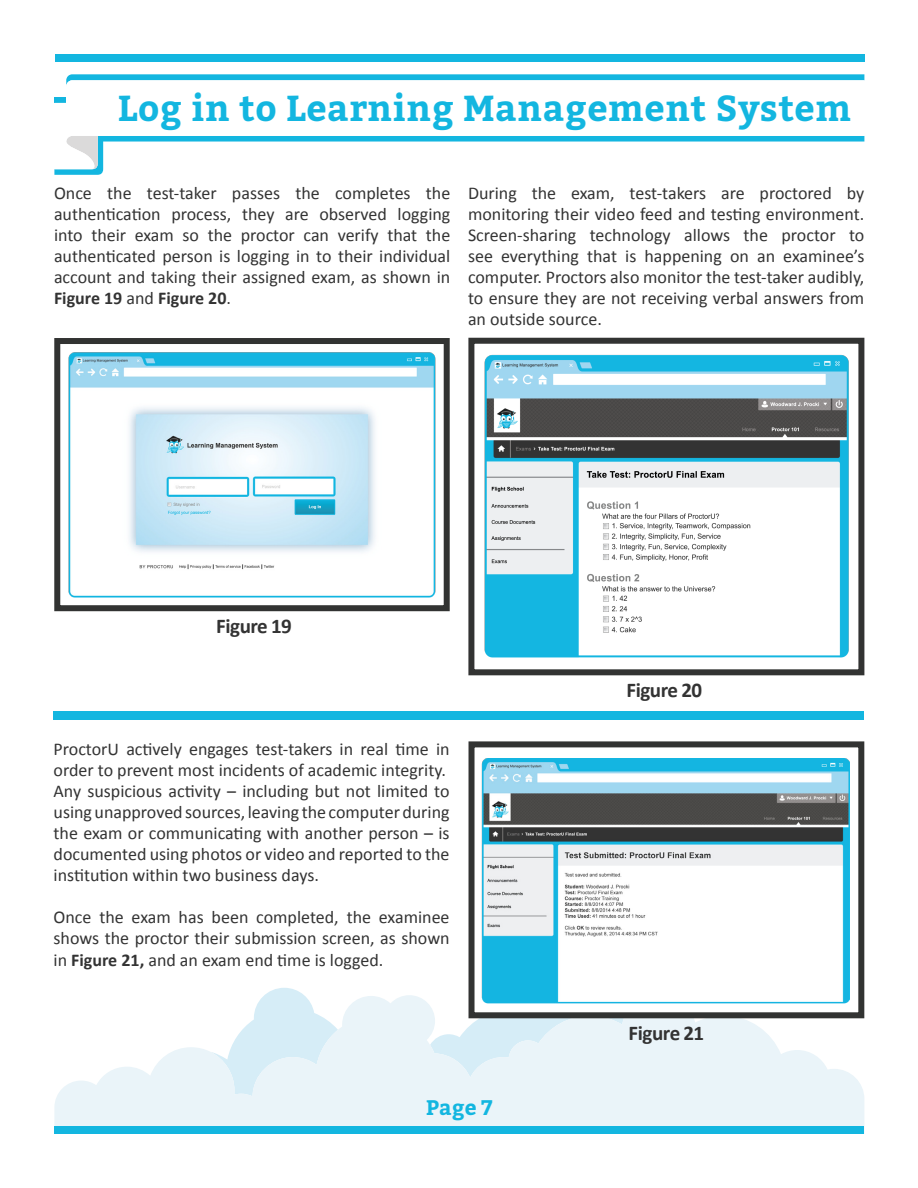
<style>
.page{position:relative;width:918px;height:1188px;background:#fff}
.page>*{position:absolute;margin:0;border:0;box-sizing:border-box;transform-origin:0 0}
.t1{font:700 36px "Bitter";letter-spacing:.015em;color:#13b6e0}
.t2{font:700 21px "Calibri";letter-spacing:-.02em;color:#333}
.t3{font:700 21px "Bitter";color:#13b6e0}
.t4{font:18px/21px "Calibri";color:#333;text-align:justify}
.s1{font-weight:700}
</style>
<div class="page">
<svg style="left:54px;top:994px;width:810px;height:132px;fill:#eaf4f9"></svg>
<div style="left:54px;top:1126px;width:810px;height:8px;background:#13b6e0"></div>
<div style="left:55px;top:54px;width:810px;height:8px;background:#13b6e0"></div>
<div style="left:54px;top:712px;width:810px;height:8px;background:#13b6e0"></div>
<svg style="left:466px;top:741px;width:399px;height:280px"></svg>
<img style="left:480px;top:759px;width:370px;height:246px">
<svg style="left:468px;top:337px;width:397px;height:339px"></svg>
<img style="left:481px;top:352px;width:369px;height:309px">
<svg style="left:54px;top:338px;width:396px;height:274px"></svg>
<img style="left:67px;top:350px;width:370px;height:250px">
<svg style="left:66px;top:74px;width:798px;height:6px;background:#20bae1"></svg>
<svg style="left:54px;top:169px;width:50px;height:6px"></svg>
<svg style="left:54px;top:80px;width:810px;height:89px"></svg>
<p class="t1" style="left:118px;top:81px;width:735px">Log in to Learning Management System</p>
<p class="t4" style="left:54px;top:182px;width:398px">Once the test-taker passes the completes the authentication process, they are observed logging into their exam so the proctor can verify that the authenticated person is logging in to their individual account and taking their assigned exam, as shown in <span class="s1">Figure 19</span> and <span class="s1">Figure 20</span>.</p>
<p class="t4" style="left:468px;top:182px;width:398px">During the exam, test-takers are proctored by monitoring their video feed and testing environment.<br>Screen-sharing technology allows the proctor to see everything that is happening on an examinee’s computer. Proctors also monitor the test-taker audibly, to ensure they are not receiving verbal answers from an outside source.</p>
<p class="t2" style="left:216px;top:612px;width:77px">Figure 19</p>
<p class="t4" style="left:54px;top:738px;width:398px">ProctorU actively engages test-takers in real time in order to prevent most incidents of academic integrity.</p>
<p class="t4" style="left:54px;top:780px;width:398px">Any suspicious activity – including but not limited to using unapproved sources, leaving the computer during the exam or communicating with another person – is documented using photos or video and reported to the institution within two business days.</p>
<p class="t4" style="left:54px;top:906px;width:398px">Once the exam has been completed, the examinee shows the proctor their submission screen, as shown in <span class="s1">Figure 21,</span> and an exam end time is logged.</p>
<p class="t3" style="left:426px;top:1092px;width:68px">Page 7</p>
<p class="t2" style="left:626px;top:677px;width:77px">Figure 20</p>
<p class="t2" style="left:629px;top:1020px;width:77px">Figure 21</p>
</div>
